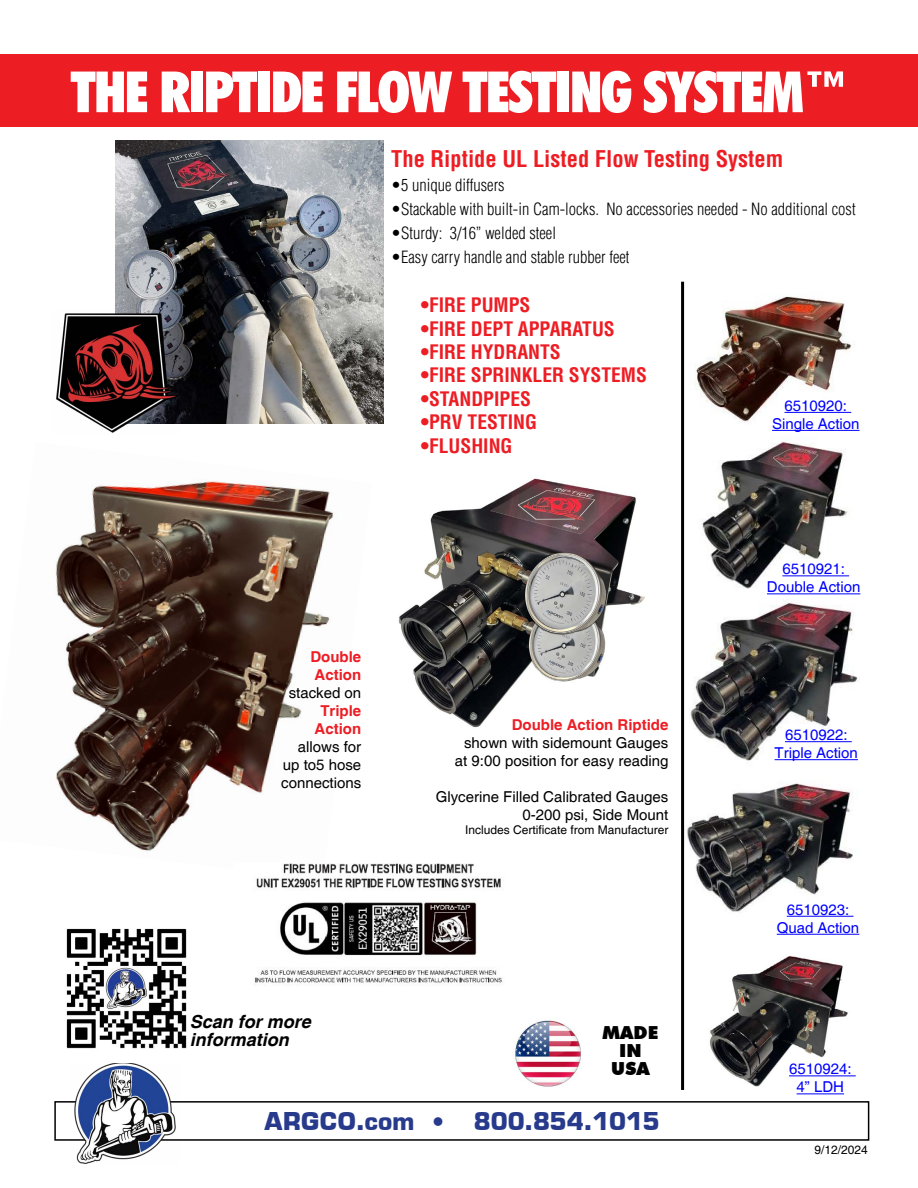
<style>
.page{position:relative;width:918px;height:1188px;background:#fff}
.page>*{position:absolute;margin:0;border:0;box-sizing:border-box;transform-origin:0 0}
.t1{font:900 condensed 57px "Futura BT";letter-spacing:-.03em;color:#fff}
.t2{font:700 24px "Metrostyle";color:#273a8c}
.t3{font:700 condensed 22.5px "Helvetica LT Std";color:#ed1d24}
.t4{font:700 condensed 19.5px "Helvetica LT Std";color:#ed1d24}
.t5{font:italic 700 18px/18px "Helvetica";color:#000}
.t6{font:900 18px/18px "Futura BT";color:#000;text-align:center}
.t7{font:300 condensed 16.5px "Helvetica LT Std";color:#000}
.t8{font:15px/18px "Helvetica";color:#000;text-align:right}
.t9{font:15px/18px "Helvetica";color:#00f;text-align:center}
.t10{font:700 15px/18px "Helvetica";color:#ed1d24}
.t11{font:12px "Helvetica";color:#000}
</style>
<div class="page">
<img style="left:55px;top:481px;width:305px;height:383px">
<img style="left:116px;top:140px;width:268px;height:283px">
<div style="left:54px;top:1101px;width:815px;height:40px;border:2px solid #000"></div>
<img style="left:709px;top:956px;width:146px;height:138px">
<img style="left:398px;top:478px;width:247px;height:250px">
<img style="left:695px;top:296px;width:157px;height:127px">
<img style="left:702px;top:429px;width:155px;height:160px">
<img style="left:690px;top:594px;width:171px;height:167px">
<img style="left:684px;top:780px;width:170px;height:141px">
<hr style="left:785px;top:412px;width:66px;height:1px;background:#00f">
<hr style="left:772px;top:430px;width:88px;height:1px;background:#00f">
<hr style="left:782px;top:575px;width:67px;height:1px;background:#00f">
<hr style="left:767px;top:593px;width:93px;height:1px;background:#00f">
<hr style="left:785px;top:741px;width:67px;height:1px;background:#00f">
<hr style="left:775px;top:759px;width:83px;height:1px;background:#00f">
<hr style="left:787px;top:916px;width:66px;height:1px;background:#00f">
<hr style="left:777px;top:934px;width:82px;height:1px;background:#00f">
<hr style="left:789px;top:1076px;width:67px;height:1px;background:#00f">
<hr style="left:797px;top:1094px;width:47px;height:1px;background:#00f">
<hr style="left:681px;top:282px;width:3px;height:808px;background:#000">
<div style="left:0;top:54px;width:918px;height:73px;background:#ed1d24"></div>
<img style="left:255px;top:864px;width:247px;height:120px">
<img style="left:56px;top:310px;width:123px;height:123px">
<img style="left:71px;top:1063px;width:108px;height:100px">
<img style="left:515px;top:1020px;width:66px;height:67px">
<img style="left:66px;top:928px;width:121px;height:121px">
<h1 class="t1" style="left:71px;top:57px;width:781px">THE RIPTIDE FLOW TESTING SYSTEM™️</h1>
<h3 class="t3" style="left:391px;top:145px;width:394px">The Riptide UL Listed Flow Testing System</h3>
<p class="t7" style="left:391px;top:175px;width:115px">•5 unique diffusers</p>
<p class="t7" style="left:391px;top:199px;width:466px">•Stackable with built-in Cam-locks. No accessories needed - No additional cost</p>
<p class="t7" style="left:391px;top:223px;width:166px">•Sturdy: 3/16” welded steel</p>
<p class="t7" style="left:391px;top:247px;width:240px">•Easy carry handle and stable rubber feet</p>
<p class="t4" style="left:421px;top:293px;width:111px">•FIRE PUMPS</p>
<p class="t4" style="left:421px;top:316px;width:195px">•FIRE DEPT APPARATUS</p>
<p class="t4" style="left:421px;top:340px;width:141px">•FIRE HYDRANTS</p>
<p class="t4" style="left:421px;top:363px;width:228px">•FIRE SPRINKLER SYSTEMS</p>
<p class="t4" style="left:421px;top:386px;width:112px">•STANDPIPES</p>
<p class="t4" style="left:421px;top:410px;width:118px">•PRV TESTING</p>
<p class="t4" style="left:421px;top:433px;width:93px">•FLUSHING</p>
<p class="t10" style="left:310px;top:648px;width:52px">Double<br>Action</p>
<p class="t8" style="left:289px;top:684px;width:74px">stacked on</p>
<p class="t10" style="left:315px;top:702px;width:48px;text-align:center">Triple<br>Action</p>
<p class="t8" style="left:281px;top:738px;width:82px;text-align:justify;text-indent:17px">allows for up to5 hose connections</p>
<p class="t5" style="left:190px;top:1013px;width:123px">Scan for more information</p>
<p class="t10" style="left:512px;top:716px;width:158px">Double Action Riptide</p>
<p class="t8" style="left:455px;top:734px;width:215px">shown with sidemount Gauges at 9:00 position for easy reading</p>
<p class="t8" style="left:436px;top:788px;width:234px">Glycerine Filled Calibrated Gauges<br>0-200 psi, Side Mount</p>
<p class="t11" style="left:465px;top:823px;width:205px">Includes Certificate from Manufacturer</p>
<p class="t6" style="left:603px;top:1023px;width:57px">MADE<br>IN<br>USA</p>
<h2 class="t2" style="left:264px;top:1106px;width:397px">ARGCO.com • 800.854.1015</h2>
<p class="t9" style="left:772px;top:397px;width:89px">6510920:<br>Single Action</p>
<p class="t9" style="left:767px;top:561px;width:95px">6510921:<br>Double Action</p>
<p class="t9" style="left:775px;top:726px;width:85px">6510922:<br>Triple Action</p>
<p class="t9" style="left:777px;top:901px;width:84px">6510923:<br>Quad Action</p>
<p class="t9" style="left:789px;top:1061px;width:64px">6510924:<br>4” LDH</p>
<p class="t11" style="left:815px;top:1143px;width:55px">9/12/2024</p>
</div>
